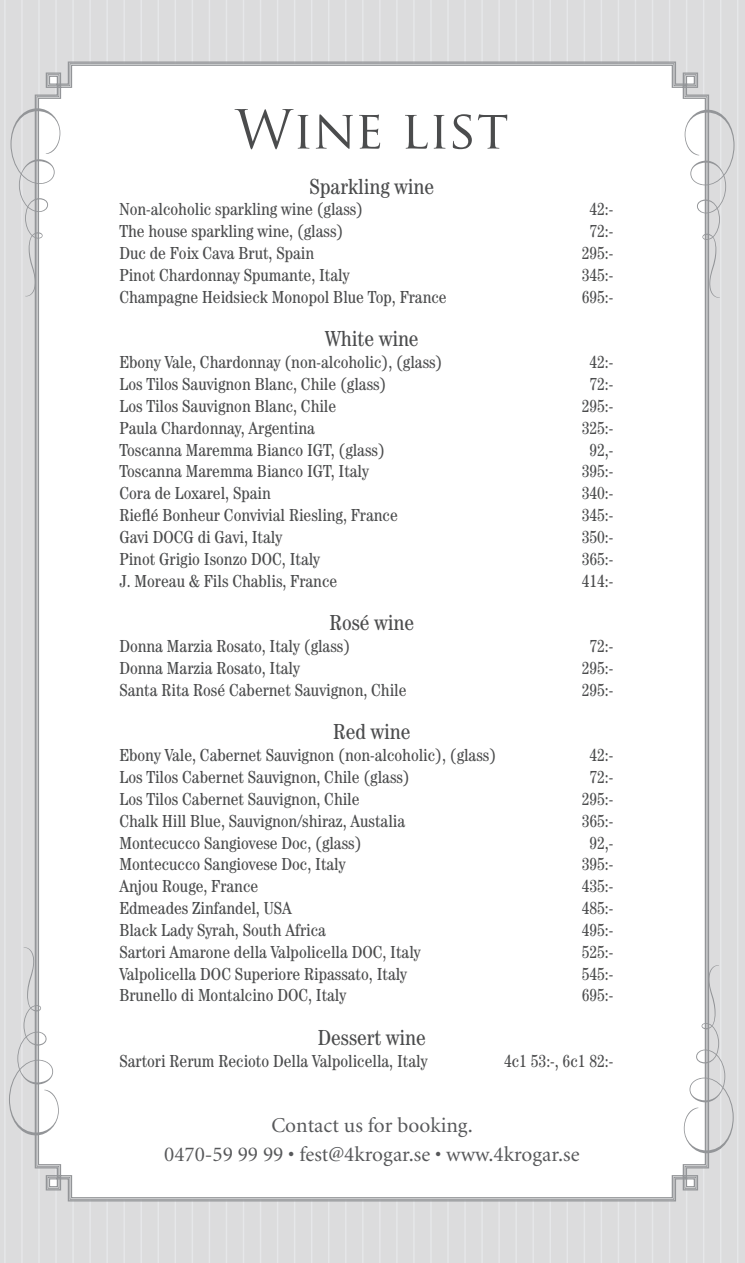
<style>
.page{position:relative;width:745px;height:1263px;background:#fff}
.page>*{position:absolute;margin:0;border:0;box-sizing:border-box;transform-origin:0 0}
.t1{font:79.2px "Bickham Script Pro";color:#939598}
.t2{font:52.35px "Trajan Pro";color:#4b4c4d}
.t3{font:condensed 21.9px "Century";color:#4b4c4d}
.t4{font:21.15px/28.2px "Minion";color:#57585a;text-align:center}
.t5{font:condensed 17.4px "Century";color:#4b4c4d}
</style>
<div class="page">
<div style="left:0;top:0;width:744px;height:1263px;background:#dcdcdd"></div>
<hr style="left:4px;top:0;width:2px;height:1263px;background:#e6e7e9">
<hr style="left:21px;top:0;width:2px;height:1263px;background:#e6e7e9">
<hr style="left:38px;top:0;width:2px;height:1263px;background:#e6e7e9">
<hr style="left:55px;top:0;width:2px;height:1263px;background:#e6e7e9">
<hr style="left:72px;top:0;width:2px;height:1263px;background:#e6e7e9">
<hr style="left:89px;top:0;width:2px;height:1263px;background:#e6e7e9">
<hr style="left:106px;top:0;width:2px;height:1263px;background:#e6e7e9">
<hr style="left:123px;top:0;width:2px;height:1263px;background:#e6e7e9">
<hr style="left:140px;top:0;width:2px;height:1263px;background:#e6e7e9">
<hr style="left:157px;top:0;width:2px;height:1263px;background:#e6e7e9">
<hr style="left:174px;top:0;width:2px;height:1263px;background:#e6e7e9">
<hr style="left:191px;top:0;width:2px;height:1263px;background:#e6e7e9">
<hr style="left:208px;top:0;width:2px;height:1263px;background:#e6e7e9">
<hr style="left:225px;top:0;width:2px;height:1263px;background:#e6e7e9">
<hr style="left:242px;top:0;width:2px;height:1263px;background:#e6e7e9">
<hr style="left:259px;top:0;width:2px;height:1263px;background:#e6e7e9">
<hr style="left:277px;top:0;width:1px;height:1263px;background:#e6e7e9">
<hr style="left:294px;top:0;width:1px;height:1263px;background:#e6e7e9">
<hr style="left:311px;top:0;width:1px;height:1263px;background:#e6e7e9">
<hr style="left:328px;top:0;width:1px;height:1263px;background:#e6e7e9">
<hr style="left:345px;top:0;width:1px;height:1263px;background:#e6e7e9">
<hr style="left:362px;top:0;width:1px;height:1263px;background:#e6e7e9">
<hr style="left:379px;top:0;width:1px;height:1263px;background:#e6e7e9">
<hr style="left:396px;top:0;width:1px;height:1263px;background:#e6e7e9">
<hr style="left:413px;top:0;width:1px;height:1263px;background:#e6e7e9">
<hr style="left:430px;top:0;width:1px;height:1263px;background:#e6e7e9">
<hr style="left:447px;top:0;width:1px;height:1263px;background:#e6e7e9">
<hr style="left:464px;top:0;width:1px;height:1263px;background:#e6e7e9">
<hr style="left:481px;top:0;width:1px;height:1263px;background:#e6e7e9">
<hr style="left:498px;top:0;width:1px;height:1263px;background:#e6e7e9">
<hr style="left:515px;top:0;width:1px;height:1263px;background:#e6e7e9">
<hr style="left:532px;top:0;width:1px;height:1263px;background:#e6e7e9">
<hr style="left:549px;top:0;width:1px;height:1263px;background:#e6e7e9">
<hr style="left:566px;top:0;width:1px;height:1263px;background:#e6e7e9">
<hr style="left:583px;top:0;width:1px;height:1263px;background:#e6e7e9">
<hr style="left:600px;top:0;width:1px;height:1263px;background:#e6e7e9">
<hr style="left:617px;top:0;width:1px;height:1263px;background:#e6e7e9">
<hr style="left:634px;top:0;width:1px;height:1263px;background:#e6e7e9">
<hr style="left:651px;top:0;width:1px;height:1263px;background:#e6e7e9">
<hr style="left:668px;top:0;width:2px;height:1263px;background:#e6e7e9">
<hr style="left:685px;top:0;width:2px;height:1263px;background:#e6e7e9">
<hr style="left:702px;top:0;width:2px;height:1263px;background:#e6e7e9">
<hr style="left:719px;top:0;width:2px;height:1263px;background:#e6e7e9">
<hr style="left:736px;top:0;width:2px;height:1263px;background:#e6e7e9">
<div style="left:37px;top:64px;width:669px;height:1135px;background:#fff"></div>
<svg style="left:34px;top:947px;width:25px;height:188px;background:#eeeeef"></svg>
<svg style="left:684px;top:110px;width:36px;height:188px"></svg>
<h1 class="t1" style="left:89px;top:103px;width:199px;rotate:90deg">•</h1>
<h2 class="t2" style="left:235px;top:96px;width:275px">Wine list</h2>
<p class="t3" style="left:309px;top:173px;width:126px">Sparkling wine</p>
<p class="t5" style="left:119px;top:199px;width:245px">Non-alcoholic sparkling wine (glass)</p>
<p class="t5" style="left:589px;top:199px;width:25px">42:-</p>
<p class="t5" style="left:119px;top:221px;width:225px">The house sparkling wine, (glass)</p>
<p class="t5" style="left:589px;top:221px;width:25px">72:-</p>
<p class="t5" style="left:119px;top:243px;width:196px">Duc de Foix Cava Brut, Spain</p>
<p class="t5" style="left:581px;top:243px;width:33px">295:-</p>
<p class="t5" style="left:119px;top:265px;width:231px">Pinot Chardonnay Spumante, Italy</p>
<p class="t5" style="left:581px;top:265px;width:33px">345:-</p>
<p class="t5" style="left:119px;top:287px;width:328px">Champagne Heidsieck Monopol Blue Top, France</p>
<p class="t5" style="left:581px;top:287px;width:33px">695:-</p>
<p class="t3" style="left:325px;top:326px;width:95px">White wine</p>
<p class="t5" style="left:119px;top:352px;width:324px">Ebony Vale, Chardonnay (non-alcoholic), (glass)</p>
<p class="t5" style="left:589px;top:352px;width:25px">42:-</p>
<p class="t5" style="left:119px;top:374px;width:268px">Los Tilos Sauvignon Blanc, Chile (glass)</p>
<p class="t5" style="left:589px;top:374px;width:25px">72:-</p>
<p class="t5" style="left:119px;top:396px;width:218px">Los Tilos Sauvignon Blanc, Chile</p>
<p class="t5" style="left:581px;top:396px;width:33px">295:-</p>
<p class="t5" style="left:119px;top:417px;width:197px">Paula Chardonnay, Argentina</p>
<p class="t5" style="left:581px;top:417px;width:33px">325:-</p>
<p class="t5" style="left:119px;top:439px;width:267px">Toscanna Maremma Bianco IGT, (glass)</p>
<p class="t5" style="left:589px;top:439px;width:25px">92,-</p>
<p class="t5" style="left:119px;top:461px;width:251px">Toscanna Maremma Bianco IGT, Italy</p>
<p class="t5" style="left:581px;top:461px;width:33px">395:-</p>
<p class="t5" style="left:119px;top:483px;width:153px">Cora de Loxarel, Spain</p>
<p class="t5" style="left:581px;top:483px;width:33px">340:-</p>
<p class="t5" style="left:119px;top:505px;width:280px">Rieflé Bonheur Convivial Riesling, France</p>
<p class="t5" style="left:581px;top:505px;width:33px">345:-</p>
<p class="t5" style="left:119px;top:527px;width:164px">Gavi DOCG di Gavi, Italy</p>
<p class="t5" style="left:581px;top:527px;width:33px">350:-</p>
<p class="t5" style="left:119px;top:548px;width:202px">Pinot Grigio Isonzo DOC, Italy</p>
<p class="t5" style="left:581px;top:548px;width:33px">365:-</p>
<p class="t5" style="left:119px;top:570px;width:219px">J. Moreau &amp; Fils Chablis, France</p>
<p class="t5" style="left:581px;top:570px;width:33px">414:-</p>
<p class="t3" style="left:329px;top:610px;width:86px">Rosé wine</p>
<p class="t5" style="left:119px;top:636px;width:232px">Donna Marzia Rosato, Italy (glass)</p>
<p class="t5" style="left:589px;top:636px;width:25px">72:-</p>
<p class="t5" style="left:119px;top:658px;width:182px">Donna Marzia Rosato, Italy</p>
<p class="t5" style="left:581px;top:658px;width:33px">295:-</p>
<p class="t5" style="left:119px;top:679px;width:288px">Santa Rita Rosé Cabernet Sauvignon, Chile</p>
<p class="t5" style="left:581px;top:679px;width:33px">295:-</p>
<p class="t3" style="left:333px;top:719px;width:79px">Red wine</p>
<p class="t5" style="left:119px;top:745px;width:378px">Ebony Vale, Cabernet Sauvignon (non-alcoholic), (glass)</p>
<p class="t5" style="left:589px;top:745px;width:25px">42:-</p>
<p class="t5" style="left:119px;top:767px;width:291px">Los Tilos Cabernet Sauvignon, Chile (glass)</p>
<p class="t5" style="left:589px;top:767px;width:25px">72:-</p>
<p class="t5" style="left:119px;top:789px;width:241px">Los Tilos Cabernet Sauvignon, Chile</p>
<p class="t5" style="left:581px;top:789px;width:33px">295:-</p>
<p class="t5" style="left:119px;top:810px;width:287px">Chalk Hill Blue, Sauvignon/shiraz, Austalia</p>
<p class="t5" style="left:581px;top:810px;width:33px">365:-</p>
<p class="t5" style="left:119px;top:832px;width:243px">Montecucco Sangiovese Doc, (glass)</p>
<p class="t5" style="left:589px;top:832px;width:25px">92,-</p>
<p class="t5" style="left:119px;top:854px;width:227px">Montecucco Sangiovese Doc, Italy</p>
<p class="t5" style="left:581px;top:854px;width:33px">395:-</p>
<p class="t5" style="left:119px;top:876px;width:140px">Anjou Rouge, France</p>
<p class="t5" style="left:581px;top:876px;width:33px">435:-</p>
<p class="t5" style="left:119px;top:898px;width:174px">Edmeades Zinfandel, USA</p>
<p class="t5" style="left:581px;top:898px;width:33px">485:-</p>
<p class="t5" style="left:119px;top:920px;width:208px">Black Lady Syrah, South Africa</p>
<p class="t5" style="left:581px;top:920px;width:33px">495:-</p>
<p class="t5" style="left:119px;top:941px;width:302px">Sartori Amarone della Valpolicella DOC, Italy</p>
<p class="t5" style="left:581px;top:941px;width:33px">525:-</p>
<p class="t5" style="left:119px;top:963px;width:289px">Valpolicella DOC Superiore Ripassato, Italy</p>
<p class="t5" style="left:581px;top:963px;width:33px">545:-</p>
<p class="t5" style="left:119px;top:985px;width:228px">Brunello di Montalcino DOC, Italy</p>
<p class="t5" style="left:581px;top:985px;width:33px">695:-</p>
<p class="t3" style="left:318px;top:1025px;width:109px">Dessert wine</p>
<p class="t5" style="left:119px;top:1051px;width:309px">Sartori Rerum Recioto Della Valpolicella, Italy</p>
<p class="t5" style="left:503px;top:1051px;width:111px">4c1 53:-, 6c1 82:-</p>
<p class="t4" style="left:164px;top:1112px;width:416px">Contact us for booking.<br>0470-59 99 99 • fest@4krogar.se • www.4krogar.se</p>
<h1 class="t1" style="left:655px;top:1158px;width:199px;rotate:-90deg">•</h1>
</div>
